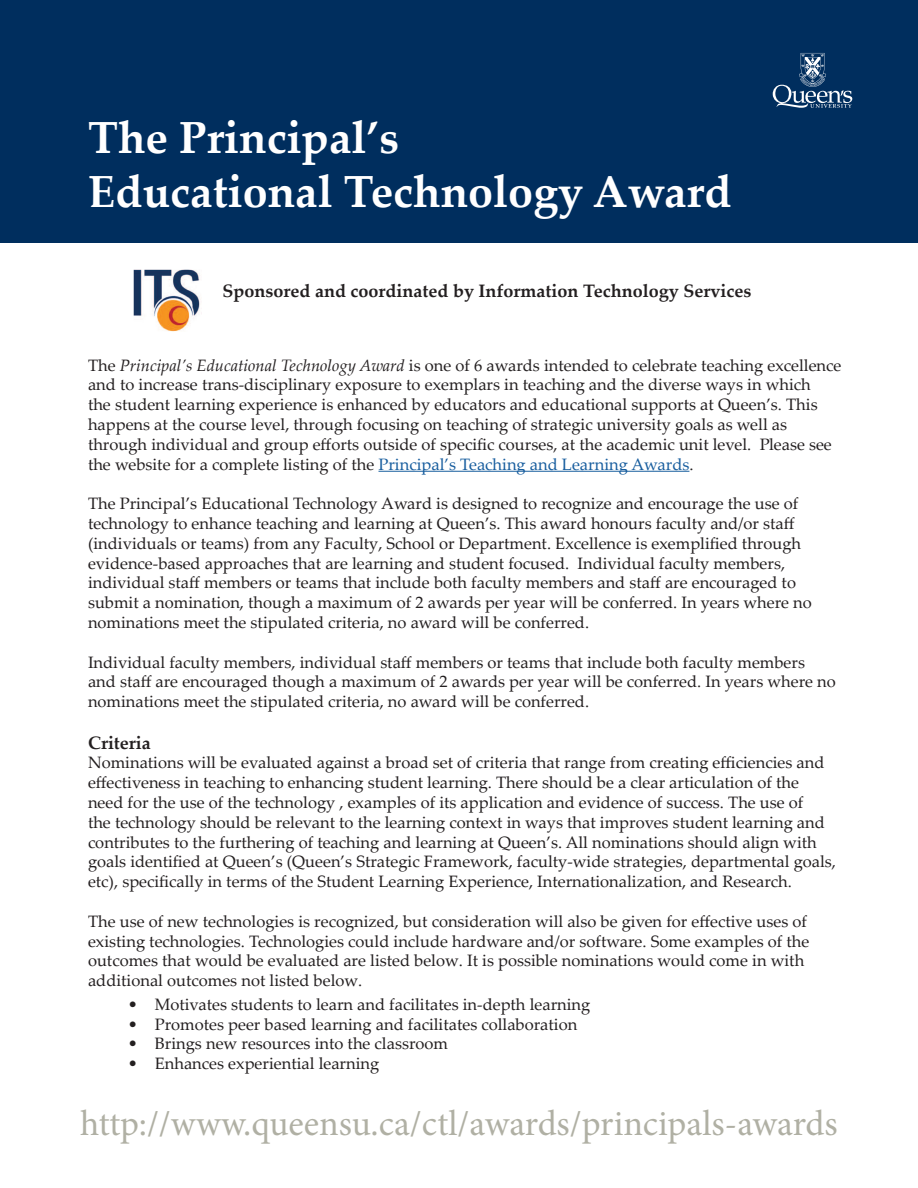
<style>
.page{position:relative;width:918px;height:1188px;background:#fff}
.page>*{position:absolute;margin:0;border:0;box-sizing:border-box;transform-origin:0 0}
.t1{font:700 45px/54px "Palatino Linotype";color:#fff}
.t2{font:36px "Minion Pro";letter-spacing:-.005em;color:#b0b0a4}
.t3{font:700 18px "Palatino Linotype";color:#231f20}
.t4{font:16.5px/19.8px "Palatino Linotype";color:#231f20}
.s1{font-style:italic}
.s2{color:#175d9e}
</style>
<div class="page">
<div style="left:0;top:0;width:918px;height:242px;background:#002e5e"></div>
<svg style="left:772px;top:53px;width:80px;height:55px"></svg>
<hr style="left:379px;top:471px;width:310px;height:1px;background:#175d9e">
<img style="left:133px;top:270px;width:67px;height:61px">
<h1 class="t1" style="left:88px;top:109px;width:645px">The Principal’s<br>Educational Technology Award</h1>
<p class="t3" style="left:223px;top:278px;width:530px">Sponsored and coordinated by Information Technology Services</p>
<p class="t4" style="left:88px;top:354px;width:755px">The <span class="s1">Principal’s Educational Technology Award</span> is one of 6 awards intended to celebrate teaching excellence and to increase trans-disciplinary exposure to exemplars in teaching and the diverse ways in which<br>the student learning experience is enhanced by educators and educational supports at Queen’s. This happens at the course level, through focusing on teaching of strategic university goals as well as through individual and group efforts outside of specific courses, at the academic unit level. Please see the website for a complete listing of the <span class="s2">Principal’s Teaching and Learning Awards</span>.</p>
<p class="t4" style="left:88px;top:493px;width:725px">The Principal’s Educational Technology Award is designed to recognize and encourage the use of technology to enhance teaching and learning at Queen’s. This award honours faculty and/or staff (individuals or teams) from any Faculty, School or Department. Excellence is exemplified through evidence-based approaches that are learning and student focused. Individual faculty members, individual staff members or teams that include both faculty members and staff are encouraged to submit a nomination, though a maximum of 2 awards per year will be conferred. In years where no nominations meet the stipulated criteria, no award will be conferred.</p>
<p class="t4" style="left:88px;top:651px;width:749px">Individual faculty members, individual staff members or teams that include both faculty members and staff are encouraged though a maximum of 2 awards per year will be conferred. In years where no nominations meet the stipulated criteria, no award will be conferred.</p>
<p class="t3" style="left:88px;top:730px;width:64px">Criteria</p>
<p class="t4" style="left:88px;top:752px;width:750px">Nominations will be evaluated against a broad set of criteria that range from creating efficiencies and effectiveness in teaching to enhancing student learning. There should be a clear articulation of the need for the use of the technology , examples of its application and evidence of success. The use of<br>the technology should be relevant to the learning context in ways that improves student learning and contributes to the furthering of teaching and learning at Queen’s. All nominations should align with goals identified at Queen’s (Queen’s Strategic Framework, faculty-wide strategies, departmental goals, etc), specifically in terms of the Student Learning Experience, Internationalization, and Research.</p>
<p class="t4" style="left:88px;top:911px;width:723px">The use of new technologies is recognized, but consideration will also be given for effective uses of existing technologies. Technologies could include hardware and/or software. Some examples of the outcomes that would be evaluated are listed below. It is possible nominations would come in with additional outcomes not listed below.</p>
<p class="t4" style="left:128px;top:994px;width:464px">• Motivates students to learn and facilitates in‐depth learning</p>
<p class="t4" style="left:128px;top:1014px;width:451px">• Promotes peer based learning and facilitates collaboration</p>
<p class="t4" style="left:128px;top:1033px;width:322px">• Brings new resources into the classroom</p>
<p class="t4" style="left:128px;top:1053px;width:253px">• Enhances experiential learning</p>
<h2 class="t2" style="left:80px;top:1099px;width:759px">http://www.queensu.ca/ctl/awards/principals-awards</h2>
</div>
